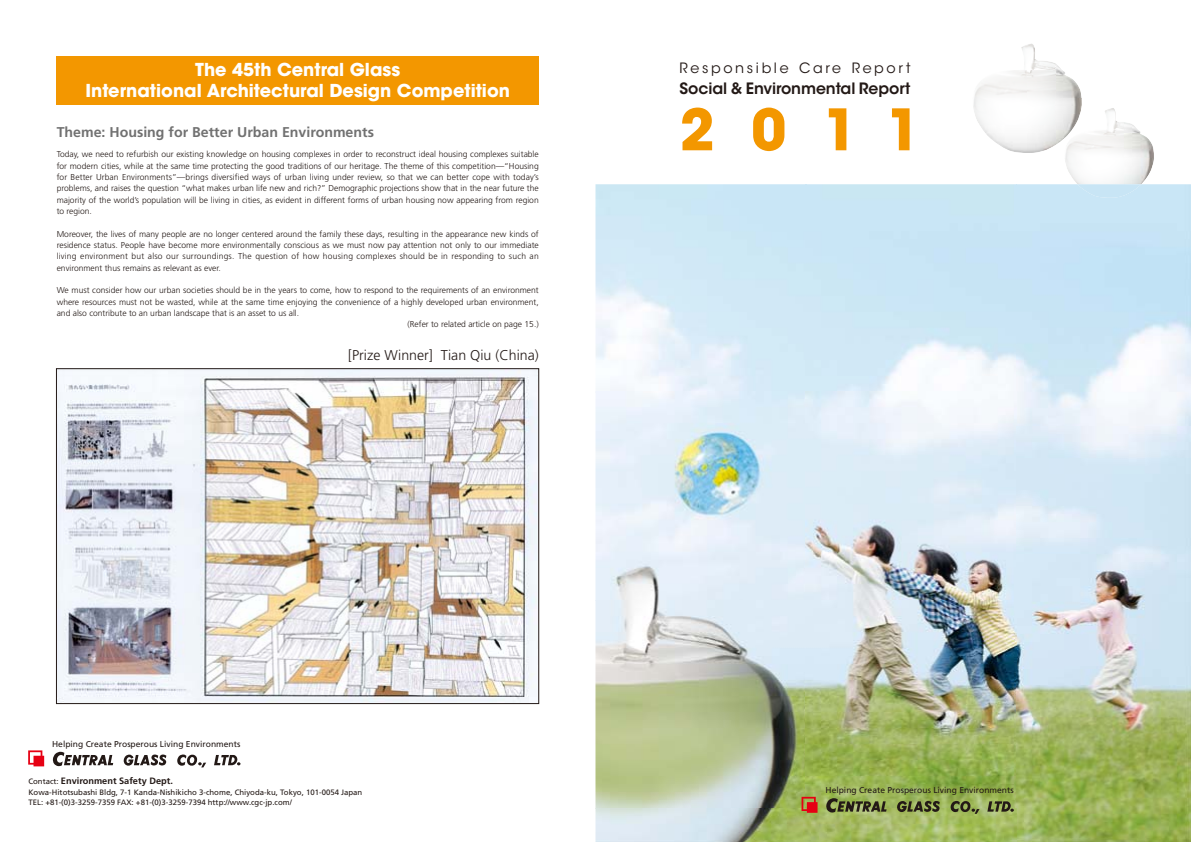
<style>
.page{position:relative;width:1191px;height:842px;background:#fff}
.page>*{position:absolute;margin:0;border:0;box-sizing:border-box;transform-origin:0 0}
.t1{font:700 56.7px "ITC Avant Garde Std";color:#f39700}
.t2{font:700 17.7px/21.3px "ITC Avant Garde Std";color:#fff;text-align:center}
.t3{font:600 15.6px "ITC Avant Garde Std";letter-spacing:-.005em;color:#231916}
.t4{font:700 14.2px "Frutiger LT Std";color:#717171}
.t5{font:300 14.2px "Frutiger LT Std";color:#231916}
.t6{font:14.2px "ITC Avant Garde Std";letter-spacing:.185em;color:#231916}
.t7{font:700 9.2px "Frutiger LT Std";color:#231916}
.t8{font:300 8.5px/11.3px "Frutiger LT Std";color:#231916;text-align:justify}
.t9{font:8.5px "Frutiger LT Std";color:#231916}
.t10{font:7.8px/10.6px "Frutiger LT Std";color:#231916}
.s1{font-weight:400;font-size:7.8px}
</style>
<div class="page">
<svg style="left:123px;top:754px;width:43px;height:12px"></svg>
<svg style="left:53px;top:752px;width:60px;height:14px"></svg>
<svg style="left:177px;top:754px;width:29px;height:13px"></svg>
<svg style="left:214px;top:755px;width:26px;height:10px"></svg>
<svg style="left:28px;top:750px;width:16px;height:16px"></svg>
<img style="left:58px;top:371px;width:479px;height:331px">
<div style="left:56px;top:369px;width:483px;height:335px;border:1px solid #231916"></div>
<div style="left:57px;top:57px;width:482px;height:48px;background:#f39700"></div>
<img style="left:1014px;top:44px;width:41px;height:27px">
<img style="left:1055px;top:63px;width:27px;height:82px">
<img style="left:973px;top:71px;width:82px;height:82px">
<img style="left:1064px;top:108px;width:90px;height:76px">
<img style="left:595px;top:184px;width:596px;height:658px">
<img style="left:1077px;top:184px;width:64px;height:14px">
<svg style="left:896px;top:801px;width:43px;height:11px"></svg>
<svg style="left:826px;top:798px;width:60px;height:15px"></svg>
<svg style="left:950px;top:800px;width:29px;height:14px"></svg>
<svg style="left:987px;top:801px;width:27px;height:11px"></svg>
<svg style="left:801px;top:797px;width:16px;height:16px"></svg>
<p class="t2" style="left:85px;top:59px;width:426px">The 45th Central Glass<br>International Architectural Design Competition</p>
<p class="t4" style="left:57px;top:123px;width:319px">Theme: Housing for Better Urban Environments</p>
<p class="t8" style="left:57px;top:149px;width:483px">Today, we need to refurbish our existing knowledge on housing complexes in order to reconstruct ideal housing complexes suitable for modern cities, while at the same time protecting the good traditions of our heritage. The theme of this competition–“Housing for Better Urban Environments”–brings diversified ways of urban living under review, so that we can better cope with today’s problems, and raises the question “what makes urban life new and rich?” Demographic projections show that in the near future the majority of the world’s population will be living in cities, as evident in different forms of urban housing now appearing from region to region.</p>
<p class="t8" style="left:57px;top:229px;width:483px">Moreover, the lives of many people are no longer centered around the family these days, resulting in the appearance new kinds of residence status. People have become more environmentally conscious as we must now pay attention not only to our immediate living environment but also our surroundings. The question of how housing complexes should be in responding to such an environment thus remains as relevant as ever.</p>
<p class="t8" style="left:57px;top:285px;width:483px">We must consider how our urban societies should be in the years to come, how to respond to the requirements of an environment</p>
<p class="t8" style="left:57px;top:297px;width:483px">where resources must not be wasted, while at the same time enjoying the convenience of a highly developed urban environment,</p>
<p class="t8" style="left:57px;top:308px;width:244px">and also contribute to an urban landscape that is an asset to us all.</p>
<p class="t8" style="left:407px;top:319px;width:133px">(Refer to related article on page 15.)</p>
<p class="t5" style="left:348px;top:349px;width:192px">[Prize Winner] Tian Qiu (China)</p>
<p class="t6" style="left:679px;top:60px;width:232px">Responsible Care Report</p>
<p class="t3" style="left:679px;top:83px;width:232px">Social &amp; Environmental Report</p>
<p class="t1" style="left:679px;top:98px;width:243px">2011</p>
<p class="t9" style="left:52px;top:740px;width:190px">Helping Create Prosperous Living Environments</p>
<p class="t7" style="left:28px;top:775px;width:146px"><span class="s1">Contact:</span> Environment Safety Dept.</p>
<p class="t10" style="left:28px;top:787px;width:335px">Kowa-Hitotsubashi Bldg, 7-1 Kanda-Nishikicho 3-chome, Chiyoda-ku, Tokyo, 101-0054 Japan<br>TEL: +81-(0)3-3259-7359 FAX: +81-(0)3-3259-7394 http://www.cgc-jp.com/</p>
<p class="t9" style="left:825px;top:786px;width:190px">Helping Create Prosperous Living Environments</p>
</div>
